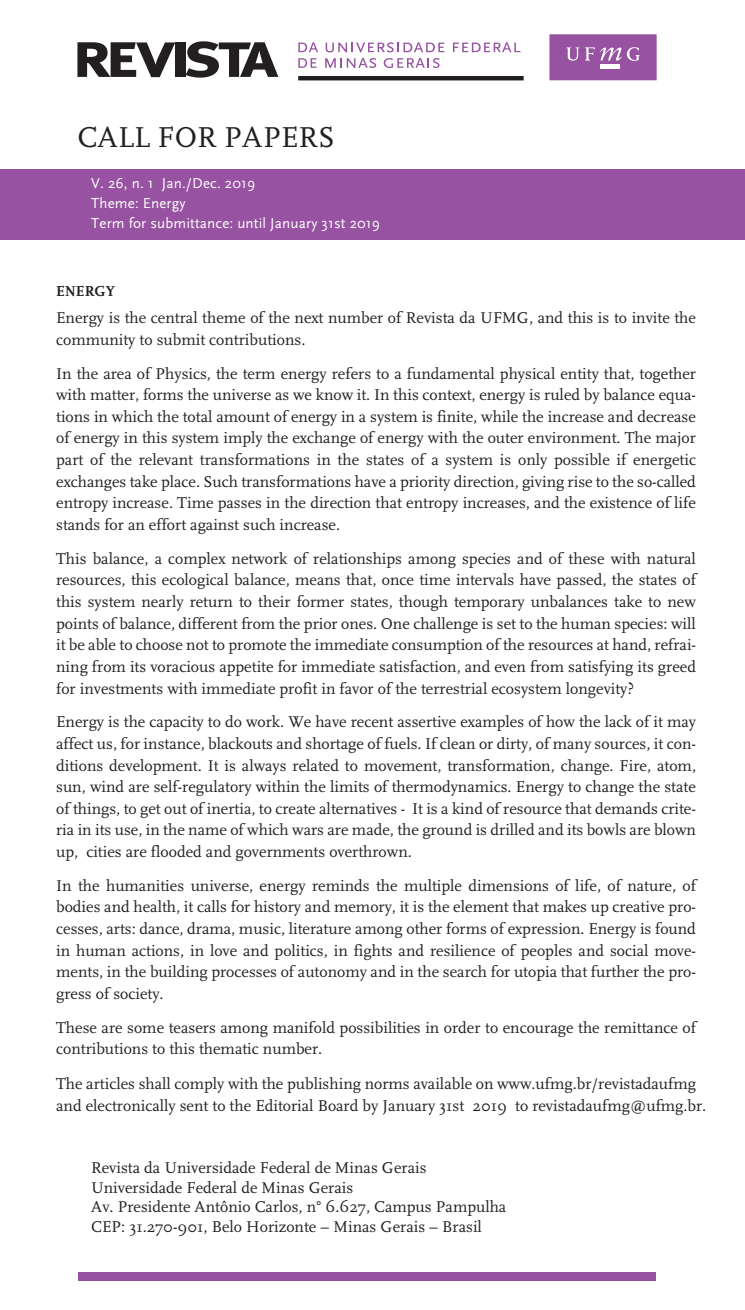
<style>
.page{position:relative;width:745px;height:1310px;background:#fff}
.page>*{position:absolute;margin:0;border:0;box-sizing:border-box;transform-origin:0 0}
.t1{font:30px "Scala";color:#231f20}
.t2{font:16.25px/21.6px "Scala";color:#231f20}
.t3{font:15px/20px "Scala Sans";letter-spacing:.01em;color:#fff}
.t4{font:700 15px "Scala";color:#231f20}
</style>
<div class="page">
<svg style="left:77px;top:42px;width:98px;height:35px"></svg>
<div style="left:175px;top:42px;width:11px;height:35px;background:#231f20"></div>
<svg style="left:186px;top:41px;width:92px;height:37px"></svg>
<svg style="left:298px;top:42px;width:20px;height:10px"></svg>
<svg style="left:325px;top:42px;width:119px;height:10px"></svg>
<svg style="left:453px;top:42px;width:67px;height:10px"></svg>
<svg style="left:298px;top:58px;width:18px;height:10px"></svg>
<svg style="left:325px;top:58px;width:51px;height:10px"></svg>
<svg style="left:383px;top:58px;width:56px;height:10px"></svg>
<hr style="left:298px;top:76px;width:225px;height:4px;background:#231f20">
<div style="left:0;top:169px;width:744px;height:70px;background:#9753a1"></div>
<svg style="left:549px;top:34px;width:107px;height:46px;background:#9d5ea7"></svg>
<div style="left:600px;top:64px;width:19px;height:5px;background:#fff"></div>
<div style="left:78px;top:1272px;width:577px;height:8px;background:#9753a1"></div>
<h1 class="t1" style="left:77px;top:121px;width:259px">CALL FOR PAPERS</h1>
<p class="t3" style="left:91px;top:173px;width:290px">V. 26, n. 1 Jan./Dec. 2019<br>Theme: Energy<br>Term for submittance: until January 31st 2019</p>
<p class="t4" style="left:56px;top:282px;width:60px">ENERGY</p>
<p class="t2" style="left:56px;top:307px;width:641px">Energy is the central theme of the next number of Revista da UFMG, and this is to invite the community to submit contributions.</p>
<p class="t2" style="left:56px;top:362px;width:641px;text-align:justify">In the area of Physics, the term energy refers to a fundamental physical entity that, together with matter, forms the universe as we know it. In this context, energy is ruled by balance equa&shy;tions in which the total amount of energy in a system is finite, while the increase and decrease of energy in this system imply the exchange of energy with the outer environment. The major part of the relevant transformations in the states of a system is only possible if energetic exchanges take place. Such transformations have a priority direction, giving rise to the so-called entropy increase. Time passes in the direction that entropy increases, and the existence of life stands for an effort against such increase.</p>
<p class="t2" style="left:56px;top:547px;width:641px;text-align:justify">This balance, a complex network of relationships among species and of these with natural resources, this ecological balance, means that, once time intervals have passed, the states of this system nearly return to their former states, though temporary unbalances take to new points of balance, different from the prior ones. One challenge is set to the human species: will it be able to choose not to promote the immediate consumption of the resources at hand, refrai&shy;ning from its voracious appetite for immediate satisfaction, and even from satisfying its greed for investments with immediate profit in favor of the terrestrial ecosystem longevity?</p>
<p class="t2" style="left:56px;top:711px;width:641px;text-align:justify">Energy is the capacity to do work. We have recent assertive examples of how the lack of it may affect us, for instance, blackouts and shortage of fuels. If clean or dirty, of many sources, it con&shy;ditions development. It is always related to movement, transformation, change. Fire, atom, sun, wind are self-regulatory within the limits of thermodynamics. Energy to change the state of things, to get out of inertia, to create alternatives - It is a kind of resource that demands crite&shy;ria in its use, in the name of which wars are made, the ground is drilled and its bowls are blown up, cities are flooded and governments overthrown.</p>
<p class="t2" style="left:56px;top:874px;width:641px;text-align:justify">In the humanities universe, energy reminds the multiple dimensions of life, of nature, of bodies and health, it calls for history and memory, it is the element that makes up creative pro&shy;cesses, arts: dance, drama, music, literature among other forms of expression. Energy is found in human actions, in love and politics, in fights and resilience of peoples and social move&shy;ments, in the building processes of autonomy and in the search for utopia that further the pro&shy;gress of society.</p>
<p class="t2" style="left:56px;top:1016px;width:641px">These are some teasers among manifold possibilities in order to encourage the remittance of contributions to this thematic number.</p>
<p class="t2" style="left:56px;top:1072px;width:651px;line-height:22.5px">The articles shall comply with the publishing norms available on www.ufmg.br/revistadaufmg and electronically sent to the Editorial Board by January 31st 2019 to revistadaufmg@ufmg.br.</p>
<p class="t2" style="left:91px;top:1157px;width:416px;line-height:19.5px">Revista da Universidade Federal de Minas Gerais Universidade Federal de Minas Gerais<br>Av. Presidente Antônio Carlos, n° 6.627, Campus Pampulha CEP: 31.270-901, Belo Horizonte – Minas Gerais – Brasil</p>
</div>
